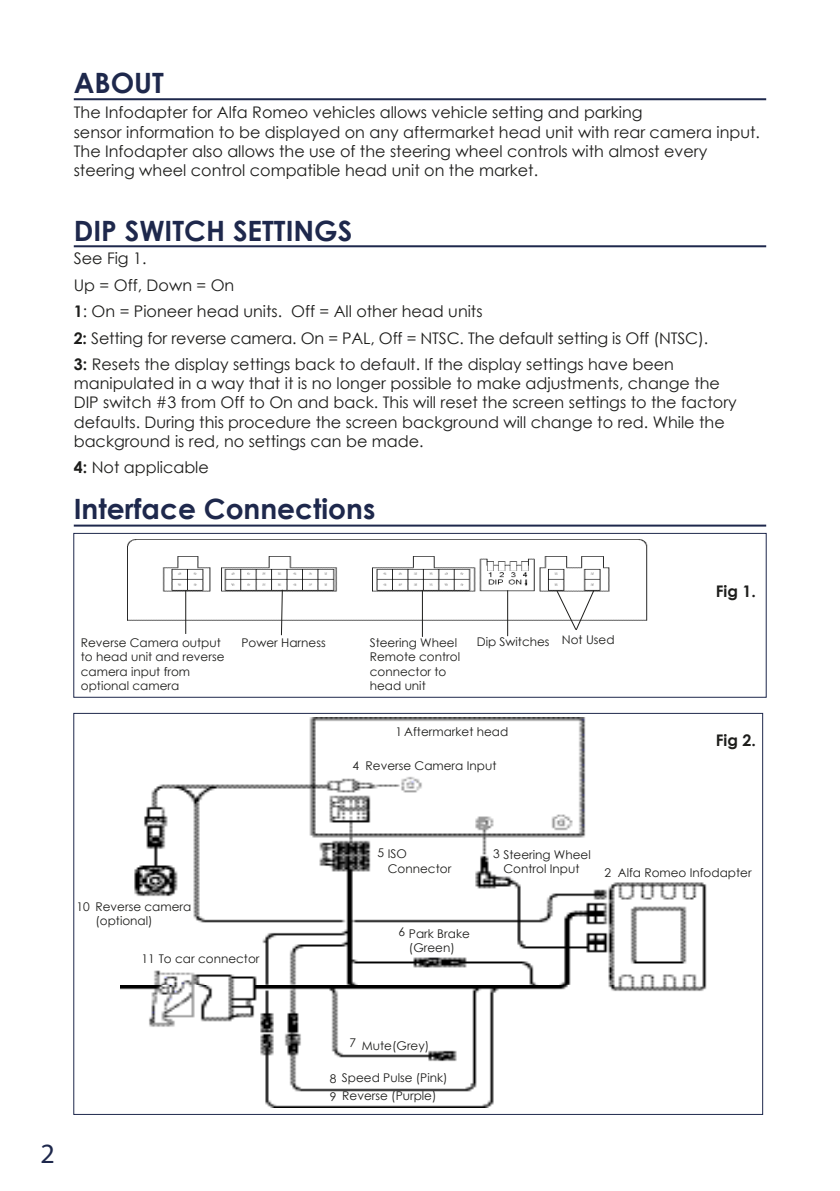
<style>
.page{position:relative;width:840px;height:1191px;background:#fff}
.page>*{position:absolute;margin:0;border:0;box-sizing:border-box;transform-origin:0 0}
.t1{font:700 28px "Century Gothic";color:#1e284c}
.t2{font:28px "Myriad Pro";color:#1e284c}
.Inro_Text{font:16px/19.2px "Century Gothic";color:#1d1d1b}
.t3{font:700 16px "Century Gothic";color:#1d1d1b}
.t4{font:12px/14.4px "Century Gothic";color:#1d1d1b}
.s1{font-weight:700}
</style>
<div class="page">
<hr style="left:74px;top:98px;width:691px;height:2px;background:#1e284c">
<hr style="left:74px;top:245px;width:691px;height:2px;background:#1e284c">
<hr style="left:74px;top:524px;width:691px;height:2px;background:#1e284c">
<img style="left:128px;top:540px;width:519px;height:80px">
<hr style="left:185px;top:590px;width:1px;height:44px;background:#1d1d1b">
<svg style="left:280px;top:589px;width:3px;height:47px"></svg>
<hr style="left:421px;top:590px;width:1px;height:47px;background:#1d1d1b">
<hr style="left:507px;top:590px;width:1px;height:46px;background:#1d1d1b">
<img style="left:121px;top:717px;width:585px;height:390px">
<div style="left:73px;top:533px;width:693px;height:165px;border:1px solid #1e284c"></div>
<svg style="left:555px;top:589px;width:39px;height:41px"></svg>
<p class="t1" style="left:74px;top:62px;width:92px">ABOUT</p>
<p class="Inro_Text" style="left:74px;top:103px;width:570px">The Infodapter for Alfa Romeo vehicles allows vehicle setting and parking</p>
<p class="Inro_Text" style="left:74px;top:122px;width:687px">sensor information to be displayed on any aftermarket head unit with rear camera input.<br>The Infodapter also allows the use of the steering wheel controls with almost every</p>
<p class="Inro_Text" style="left:74px;top:160px;width:465px">steering wheel control compatible head unit on the market.</p>
<p class="t1" style="left:74px;top:209px;width:280px">DIP SWITCH SETTINGS</p>
<p class="Inro_Text" style="left:74px;top:249px;width:74px">See Fig 1.</p>
<p class="Inro_Text" style="left:74px;top:275px;width:162px">Up = Off, Down = On</p>
<p class="Inro_Text" style="left:74px;top:301px;width:410px"><span class="s1">1</span>: On = Pioneer head units. Off = All other head units</p>
<p class="Inro_Text" style="left:74px;top:328px;width:635px"><span class="s1">2:</span> Setting for reverse camera. On = PAL, Off = NTSC. The default setting is Off (NTSC).</p>
<p class="Inro_Text" style="left:74px;top:354px;width:664px"><span class="s1">3:</span> Resets the display settings back to default. If the display settings have been manipulated in a way that it is no longer possible to make adjustments, change the DIP switch #3 from Off to On and back. This will reset the screen settings to the factory defaults. During this procedure the screen background will change to red. While the background is red, no settings can be made.</p>
<p class="Inro_Text" style="left:74px;top:457px;width:136px"><span class="s1">4:</span> Not applicable</p>
<p class="t1" style="left:74px;top:487px;width:303px">Interface Connections</p>
<p class="t4" style="left:81px;top:635px;width:145px">Reverse Camera output to head unit and reverse camera input from optional camera</p>
<p class="t4" style="left:241px;top:635px;width:86px">Power Harness</p>
<p class="t4" style="left:369px;top:635px;width:92px">Steering Wheel<br>Remote control</p>
<p class="t4" style="left:369px;top:664px;width:78px">connector to</p>
<p class="t4" style="left:369px;top:678px;width:57px">head unit</p>
<p class="t4" style="left:476px;top:634px;width:74px">Dip Switches</p>
<p class="t4" style="left:561px;top:632px;width:54px">Not Used</p>
<p class="t4" style="left:395px;top:724px;width:114px">1 Aftermarket head</p>
<p class="t4" style="left:352px;top:758px;width:8px">4</p>
<p class="t4" style="left:365px;top:758px;width:132px">Reverse Camera Input</p>
<p class="t3" style="left:715px;top:579px;width:41px">Fig 1.</p>
<p class="t3" style="left:715px;top:728px;width:41px">Fig 2.</p>
<p class="t4" style="left:95px;top:899px;width:97px">Reverse camera</p>
<p class="t4" style="left:95px;top:913px;width:59px">(optional)</p>
<p class="t4" style="left:77px;top:899px;width:15px">10</p>
<p class="t4" style="left:141px;top:951px;width:119px">11 To car connector</p>
<p class="t2" style="left:40px;top:1136px;width:16px">2</p>
<p class="t4" style="left:377px;top:846px;width:31px">5 ISO</p>
<p class="t4" style="left:387px;top:861px;width:65px">Connector</p>
<p class="t4" style="left:398px;top:924px;width:8px">6</p>
<p class="t4" style="left:409px;top:926px;width:62px">Park Brake</p>
<p class="t4" style="left:409px;top:940px;width:47px">(Green)</p>
<p class="t4" style="left:493px;top:846px;width:99px">3 Steering Wheel</p>
<p class="t4" style="left:503px;top:861px;width:77px">Control Input</p>
<p class="t4" style="left:617px;top:865px;width:135px">Alfa Romeo Infodapter</p>
<p class="t4" style="left:604px;top:865px;width:8px">2</p>
<p class="t4" style="left:349px;top:1035px;width:8px">7</p>
<p class="t4" style="left:361px;top:1037px;width:69px">Mute(Grey)</p>
<p class="t4" style="left:342px;top:1070px;width:107px">Speed Pulse (Pink)</p>
<p class="t4" style="left:342px;top:1088px;width:96px">Reverse (Purple)</p>
<p class="t4" style="left:329px;top:1070px;width:8px">8</p>
<p class="t4" style="left:329px;top:1089px;width:8px">9</p>
</div>
